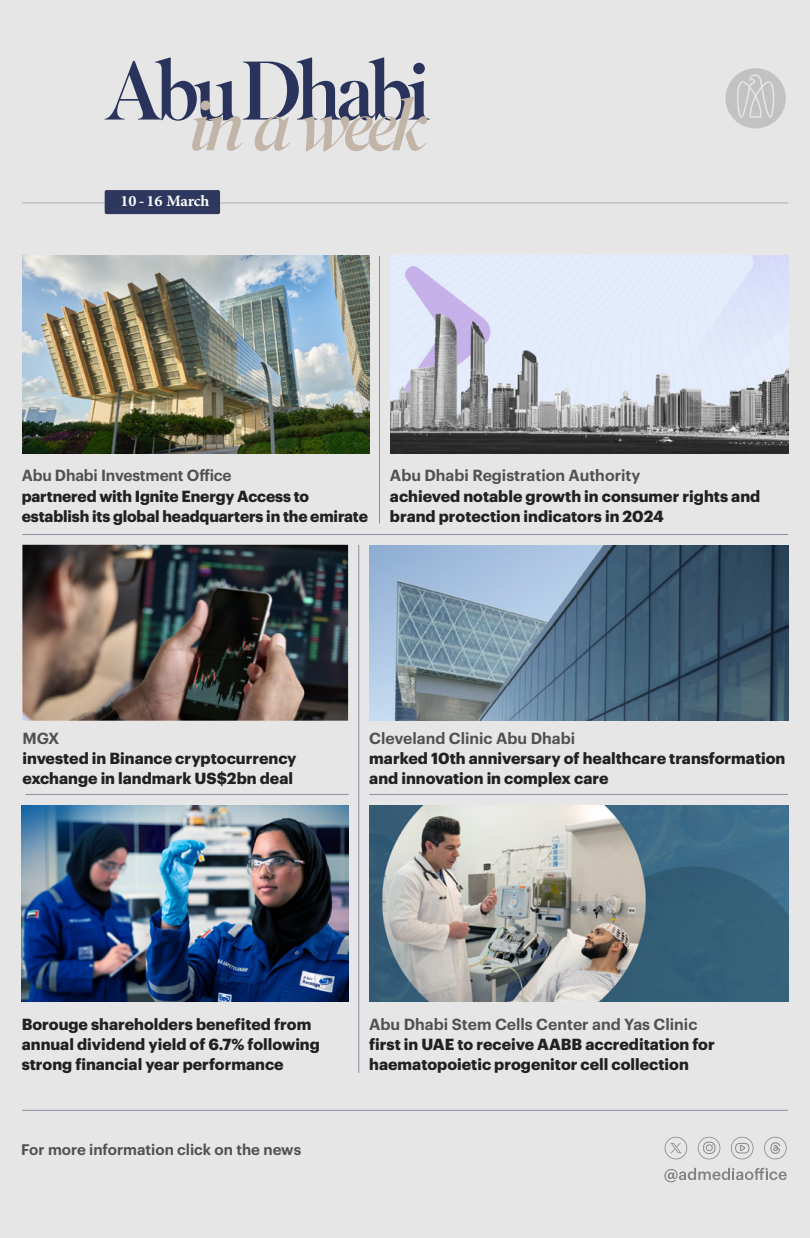
<style>
.page{position:relative;width:810px;height:1238px;background:#e5e6e5}
.page>*{position:absolute;margin:0;border:0;box-sizing:border-box;transform-origin:0 0}
.t1{font:700 22.2px "Adobe Arabic";letter-spacing:-.01em;color:#fff}
.t2{font:700 15.75px/20.2px "Graphik";color:#212121}
.t3{font:600 15.75px "Graphik";color:#515151}
.t4{font:600 15px "Graphik";color:#515151}
</style>
<div class="page">
<hr style="left:22px;top:202px;width:111px;height:2px;background:#969cad">
<hr style="left:180px;top:202px;width:608px;height:2px;background:#969cad">
<svg style="left:726px;top:68px;width:60px;height:60px"></svg>
<svg style="left:731px;top:1136px;width:23px;height:23px"></svg>
<svg style="left:664px;top:1167px;width:123px;height:15px"></svg>
<svg style="left:764px;top:1136px;width:23px;height:23px"></svg>
<svg style="left:665px;top:1136px;width:22px;height:23px"></svg>
<svg style="left:698px;top:1136px;width:22px;height:23px"></svg>
<svg style="left:105px;top:57px;width:325px;height:94px"></svg>
<hr style="left:22px;top:1109px;width:766px;height:1px;background:#2e385f">
<div style="left:105px;top:190px;width:115px;height:24px;background:#2e385e;border-radius:2px"></div>
<hr style="left:379px;top:256px;width:1px;height:267px;background:#2e385f">
<hr style="left:358px;top:545px;width:1px;height:527px;background:#2e385f">
<hr style="left:22px;top:534px;width:766px;height:1px;background:#2e385f">
<hr style="left:369px;top:794px;width:419px;height:1px;background:#2e385f">
<hr style="left:26px;top:794px;width:323px;height:1px;background:#2e385f">
<img style="left:22px;top:256px;width:347px;height:197px">
<img style="left:22px;top:805px;width:327px;height:196px">
<img style="left:369px;top:545px;width:419px;height:175px">
<img style="left:390px;top:256px;width:398px;height:197px">
<img style="left:369px;top:805px;width:419px;height:196px">
<img style="left:22px;top:545px;width:326px;height:175px">
<h1 class="t1" style="left:121px;top:185px;width:90px">10-16 March</h1>
<p class="t3" style="left:22px;top:463px;width:211px">Abu Dhabi Investment Office</p>
<p class="t2" style="left:22px;top:484px;width:348px">partnered with Ignite Energy Access to establish its global headquarters in the emirate</p>
<p class="t3" style="left:390px;top:463px;width:252px">Abu Dhabi Registration Authority</p>
<p class="t2" style="left:390px;top:484px;width:372px">achieved notable growth in consumer rights and brand protection indicators in 2024</p>
<p class="t3" style="left:22px;top:726px;width:39px">MGX</p>
<p class="t2" style="left:22px;top:747px;width:276px">invested in Binance cryptocurrency exchange in landmark US$2bn deal</p>
<p class="t3" style="left:369px;top:726px;width:207px">Cleveland Clinic Abu Dhabi</p>
<p class="t2" style="left:369px;top:746px;width:418px">marked 10th anniversary of healthcare transformation and innovation in complex care</p>
<p class="t2" style="left:22px;top:1012px;width:300px">Borouge shareholders benefited from annual dividend yield of 6.7% following strong financial year performance</p>
<p class="t4" style="left:21px;top:1137px;width:282px">For more information click on the news</p>
<p class="t3" style="left:369px;top:1012px;width:330px">Abu Dhabi Stem Cells Center and Yas Clinic</p>
<p class="t2" style="left:369px;top:1032px;width:347px">first in UAE to receive AABB accreditation for haematopoietic progenitor cell collection</p>
</div>
